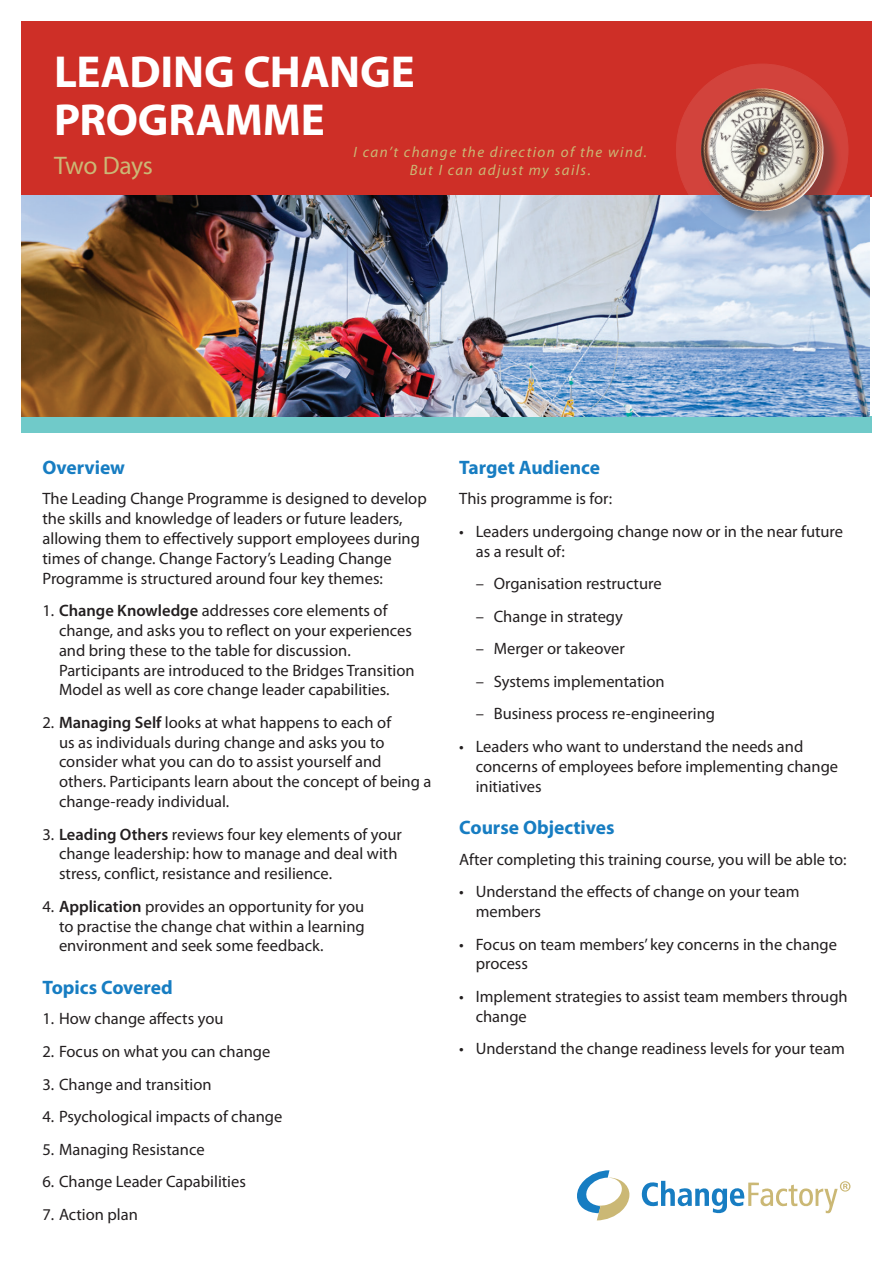
<style>
.page{position:relative;width:893px;height:1263px;background:#fff}
.page>*{position:absolute;margin:0;border:0;box-sizing:border-box;transform-origin:0 0}
.t1{font:700 45px/48px "Myriad Pro";letter-spacing:-.005em;color:#fff}
.t2{font:25.5px "Myriad Pro";letter-spacing:-.02em;color:#cbb875}
.Heading{font:700 19.5px "Myriad Pro";letter-spacing:-.005em;color:#177dc2}
.Body{font:16.5px/19.8px "Myriad Pro";color:#231f20}
.t3{font:italic 15px "Myriad Pro";letter-spacing:.1em;color:#cbb875}
.s1{font-weight:600}
</style>
<div class="page">
<div style="left:21px;top:21px;width:851px;height:175px;background:#ce2f27"></div>
<svg style="left:577px;top:1170px;width:53px;height:50px"></svg>
<svg style="left:642px;top:1181px;width:208px;height:33px"></svg>
<div style="left:21px;top:417px;width:851px;height:16px;background:#70cac9"></div>
<img style="left:21px;top:196px;width:849px;height:221px">
<div style="left:703px;top:91px;width:139px;height:139px;background:#231f20;opacity:.45"></div>
<img style="left:676px;top:64px;width:172px;height:172px;border-radius:50%">
<p class="t1" style="left:54px;top:46px;width:362px">LEADING CHANGE<br>PROGRAMME</p>
<p class="t2" style="left:54px;top:150px;width:100px">Two Days</p>
<p class="t3" style="left:354px;top:143px;width:295px">I can’t change the direction of the wind.</p>
<p class="t3" style="left:410px;top:161px;width:183px">But I can adjust my sails.</p>
<p class="Heading" style="left:43px;top:455px;width:84px">Overview</p>
<p class="Body" style="left:43px;top:489px;width:386px">The Leading Change Programme is designed to develop the skills and knowledge of leaders or future leaders, allowing them to effectively support employees during times of change. Change Factory’s Leading Change Programme is structured around four key themes:</p>
<p class="Body" style="left:59px;top:600px;width:357px;text-indent:-17px">1. <span class="s1">Change Knowledge</span> addresses core elements of change, and asks you to reflect on your experiences and bring these to the table for discussion.<br>Participants are introduced to the Bridges Transition Model as well as core change leader capabilities.</p>
<p class="Body" style="left:59px;top:712px;width:374px;text-indent:-17px">2. <span class="s1">Managing Self</span> looks at what happens to each of<br>us as individuals during change and asks you to consider what you can do to assist yourself and others. Participants learn about the concept of being a change-ready individual.</p>
<p class="Body" style="left:59px;top:824px;width:344px;text-indent:-17px">3. <span class="s1">Leading Others</span> reviews four key elements of your change leadership: how to manage and deal with stress, conflict, resistance and resilience.</p>
<p class="Body" style="left:59px;top:896px;width:307px;text-align:justify;text-indent:-17px">4. <span class="s1">Application</span> provides an opportunity for you to practise the change chat within a learning environment and seek some feedback.</p>
<p class="Heading" style="left:43px;top:975px;width:132px">Topics Covered</p>
<p class="Body" style="left:43px;top:1009px;width:182px">1. How change affects you</p>
<p class="Body" style="left:43px;top:1041px;width:229px">2. Focus on what you can change</p>
<p class="Body" style="left:43px;top:1074px;width:171px">3. Change and transition</p>
<p class="Body" style="left:43px;top:1106px;width:241px">4. Psychological impacts of change</p>
<p class="Body" style="left:43px;top:1139px;width:164px">5. Managing Resistance</p>
<p class="Body" style="left:43px;top:1171px;width:205px">6. Change Leader Capabilities</p>
<p class="Body" style="left:43px;top:1204px;width:97px">7. Action plan</p>
<p class="Heading" style="left:459px;top:455px;width:142px">Target Audience</p>
<p class="Body" style="left:459px;top:489px;width:155px">This programme is for:</p>
<p class="Body" style="left:476px;top:521px;width:369px;text-indent:-16px">• Leaders undergoing change now or in the near future as a result of:</p>
<p class="Body" style="left:476px;top:573px;width:187px">– Organisation restructure</p>
<p class="Body" style="left:476px;top:606px;width:149px">– Change in strategy</p>
<p class="Body" style="left:476px;top:639px;width:151px">– Merger or takeover</p>
<p class="Body" style="left:476px;top:671px;width:190px">– Systems implementation</p>
<p class="Body" style="left:476px;top:704px;width:241px">– Business process re-engineering</p>
<p class="Body" style="left:476px;top:736px;width:364px;text-indent:-16px">• Leaders who want to understand the needs and concerns of employees before implementing change initiatives</p>
<p class="Heading" style="left:459px;top:815px;width:157px">Course Objectives</p>
<p class="Body" style="left:459px;top:849px;width:389px">After completing this training course, you will be able to:</p>
<p class="Body" style="left:476px;top:881px;width:325px;text-indent:-16px">• Understand the effects of change on your team members</p>
<p class="Body" style="left:476px;top:934px;width:363px;text-indent:-16px">• Focus on team members’ key concerns in the change process</p>
<p class="Body" style="left:476px;top:986px;width:373px;text-indent:-16px">• Implement strategies to assist team members through change</p>
<p class="Body" style="left:459px;top:1038px;width:387px">• Understand the change readiness levels for your team</p>
</div>
